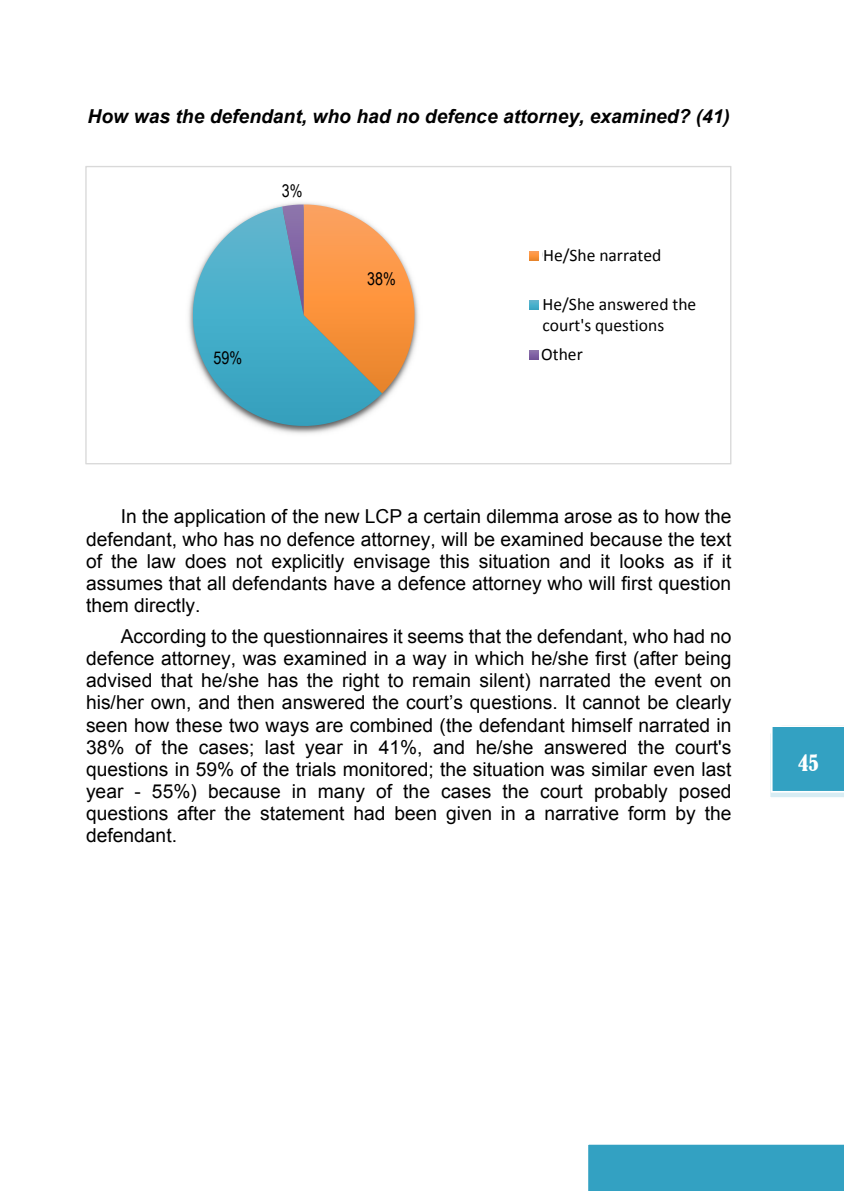
<style>
.page{position:relative;width:844px;height:1191px;background:#fff}
.page>*{position:absolute;margin:0;border:0;box-sizing:border-box;transform-origin:0 0}
.t1{font:condensed 21px "Bernard";color:#fff}
.t2{font:19.25px/22.1px "Arial";color:#000;text-align:justify}
.t3{font:italic 700 19.25px "Arial";color:#000}
.t4{font:17.5px/20.1px "Arial Narrow";color:#000}
.t5{font:17.5px/21.3px "Calibri";color:#000}
</style>
<div class="page">
<div style="left:583px;top:1139px;width:260px;height:52px;background:#fff;opacity:.75"></div>
<svg style="left:770px;top:793px;width:73px;height:4px"></svg>
<div style="left:768px;top:722px;width:75px;height:71px;background:#fff;opacity:.75"></div>
<svg style="left:85px;top:166px;width:646px;height:298px"></svg>
<div style="left:543px;top:244px;width:179px;height:22px;background:#fff"></div>
<div style="left:542px;top:293px;width:174px;height:49px;background:#fff"></div>
<div style="left:541px;top:343px;width:50px;height:28px;background:#fff"></div>
<p class="t3" style="left:88px;top:103px;width:643px">How was the defendant, who had no defence attorney, examined? (41)</p>
<p class="t4" style="left:282px;top:180px;width:22px">3%</p>
<p class="t4" style="left:213px;top:347px;width:30px">59%</p>
<p class="t4" style="left:367px;top:268px;width:30px">38%</p>
<p class="t5" style="left:543px;top:244px;width:120px">He/She narrated</p>
<p class="t5" style="left:542px;top:293px;width:155px">He/She answered the court's questions</p>
<p class="t5" style="left:541px;top:343px;width:43px">Other</p>
<p class="t4" style="left:542px;top:245px;width:146px">Самиот раскажуваше</p>
<p class="t4" style="left:542px;top:294px;width:172px">Одговараше прашања на судот</p>
<p class="t4" style="left:542px;top:344px;width:40px">Друго</p>
<p class="t2" style="left:86px;top:505px;width:647px;text-indent:35px">In the application of the new LCP a certain dilemma arose as to how the defendant, who has no defence attorney, will be examined because the text of the law does not explicitly envisage this situation and it looks as if it assumes that all defendants have a defence attorney who will first question them directly.</p>
<p class="t2" style="left:86px;top:625px;width:647px;text-indent:35px">According to the questionnaires it seems that the defendant, who had no defence attorney, was examined in a way in which he/she first (after being advised that he/she has the right to remain silent) narrated the event on his/her own, and then answered the court’s questions. It cannot be clearly seen how these two ways are combined (the defendant himself narrated in 38% of the cases; last year in 41%, and he/she answered the court's questions in 59% of the trials monitored; the situation was similar even last year - 55%) because in many of the cases the court probably posed questions after the statement had been given in a narrative form by the defendant.</p>
<p class="t1" style="left:798px;top:750px;width:22px">45</p>
</div>
